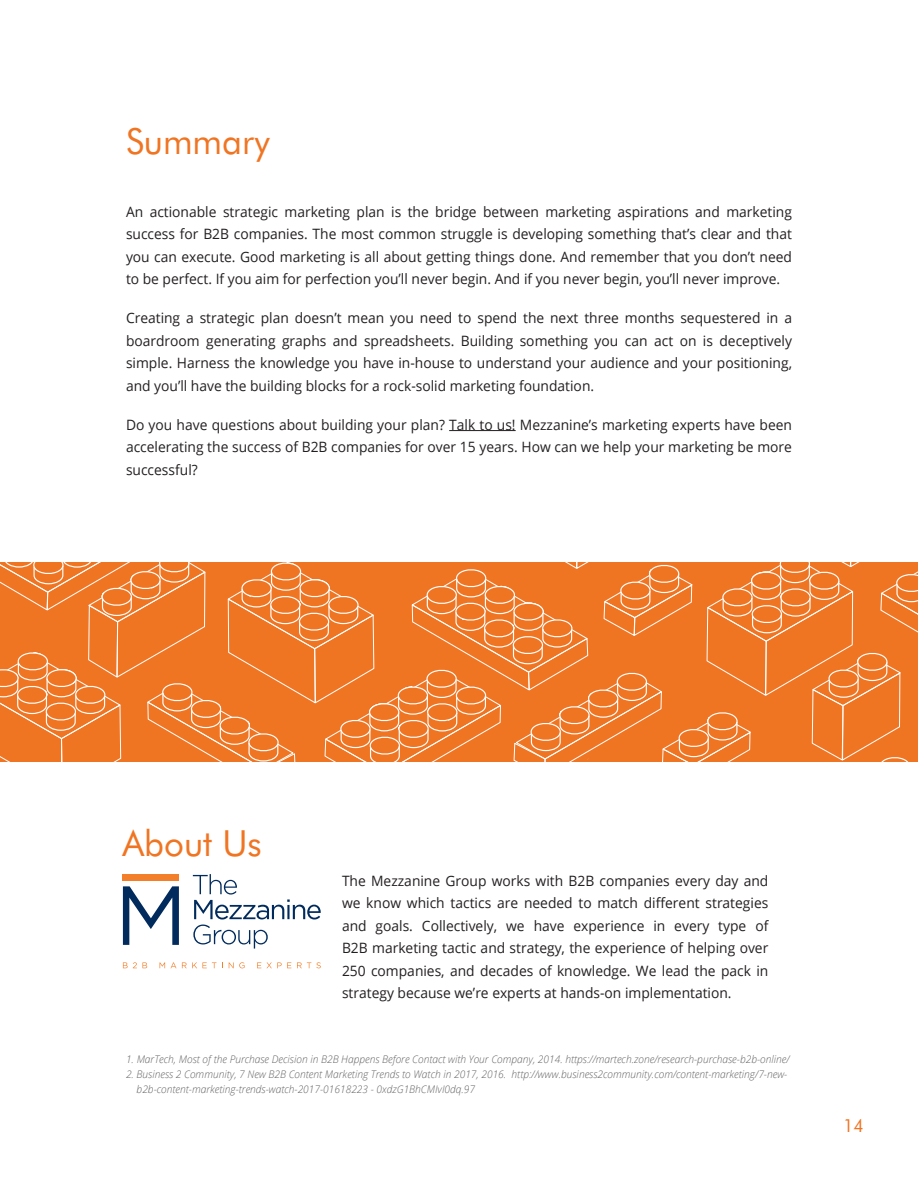
<style>
.page{position:relative;width:918px;height:1188px;background:#fff}
.page>*{position:absolute;margin:0;border:0;box-sizing:border-box;transform-origin:0 0}
.t1{font:36px "Futura BT";color:#f07523}
.t2{font:18px "Futura BT";color:#f07523}
.t3{font:14.25px/22.5px "Open Sans";color:#231f20;text-align:justify}
.t4{font:italic 300 10.5px/15px "Open Sans";color:#636366}
</style>
<div class="page">
<hr style="left:449px;top:430px;width:67px;height:1px;background:#231f20">
<svg style="left:0;top:563px;width:918px;height:199px;background:#f17f33"></svg>
<svg style="left:193px;top:874px;width:128px;height:75px"></svg>
<svg style="left:123px;top:962px;width:24px;height:6px"></svg>
<svg style="left:160px;top:962px;width:5px;height:6px"></svg>
<svg style="left:171px;top:962px;width:5px;height:6px"></svg>
<svg style="left:182px;top:962px;width:34px;height:6px"></svg>
<svg style="left:229px;top:962px;width:16px;height:6px"></svg>
<svg style="left:257px;top:962px;width:4px;height:6px"></svg>
<svg style="left:267px;top:962px;width:24px;height:6px"></svg>
<svg style="left:297px;top:962px;width:24px;height:6px"></svg>
<svg style="left:123px;top:886px;width:56px;height:59px"></svg>
<div style="left:123px;top:874px;width:56px;height:7px;background:#f47f2a"></div>
<h1 class="t1" style="left:126px;top:119px;width:145px">Summary</h1>
<p class="t3" style="left:126px;top:200px;width:668px">An actionable strategic marketing plan is the bridge between marketing aspirations and marketing success for B2B companies. The most common struggle is developing something that’s clear and that you can execute. Good marketing is all about getting things done. And remember that you don’t need to be perfect. If you aim for perfection you’ll never begin. And if you never begin, you’ll never improve.</p>
<p class="t3" style="left:126px;top:306px;width:668px">Creating a strategic plan doesn’t mean you need to spend the next three months sequestered in a boardroom generating graphs and spreadsheets. Building something you can act on is deceptively simple. Harness the knowledge you have in-house to understand your audience and your positioning, and you’ll have the building blocks for a rock-solid marketing foundation.</p>
<p class="t3" style="left:126px;top:413px;width:668px">Do you have questions about building your plan? Talk to us! Mezzanine’s marketing experts have been accelerating the success of B2B companies for over 15 years. How can we help your marketing be more successful?</p>
<h1 class="t1" style="left:122px;top:821px;width:141px">About Us</h1>
<p class="t3" style="left:342px;top:869px;width:428px">The Mezzanine Group works with B2B companies every day and we know which tactics are needed to match different strategies and goals. Collectively, we have experience in every type of B2B marketing tactic and strategy, the experience of helping over 250 companies, and decades of knowledge. We lead the pack in strategy because we’re experts at hands-on implementation.</p>
<p class="t4" style="left:126px;top:1051px;width:665px">1. MarTech, Most of the Purchase Decision in B2B Happens Before Contact with Your Company, 2014. https://martech.zone/research-purchase-b2b-online/</p>
<p class="t4" style="left:137px;top:1066px;width:652px;text-indent:-11px">2. Business 2 Community, 7 New B2B Content Marketing Trends to Watch in 2017, 2016. http://www.business2community.com/content-marketing/7-new&shy;b2b-content-marketing-trends-watch-2017-01618223 - 0xdzG1BhCMIvI0dq.97</p>
<p class="t2" style="left:843px;top:1115px;width:22px">14</p>
</div>
